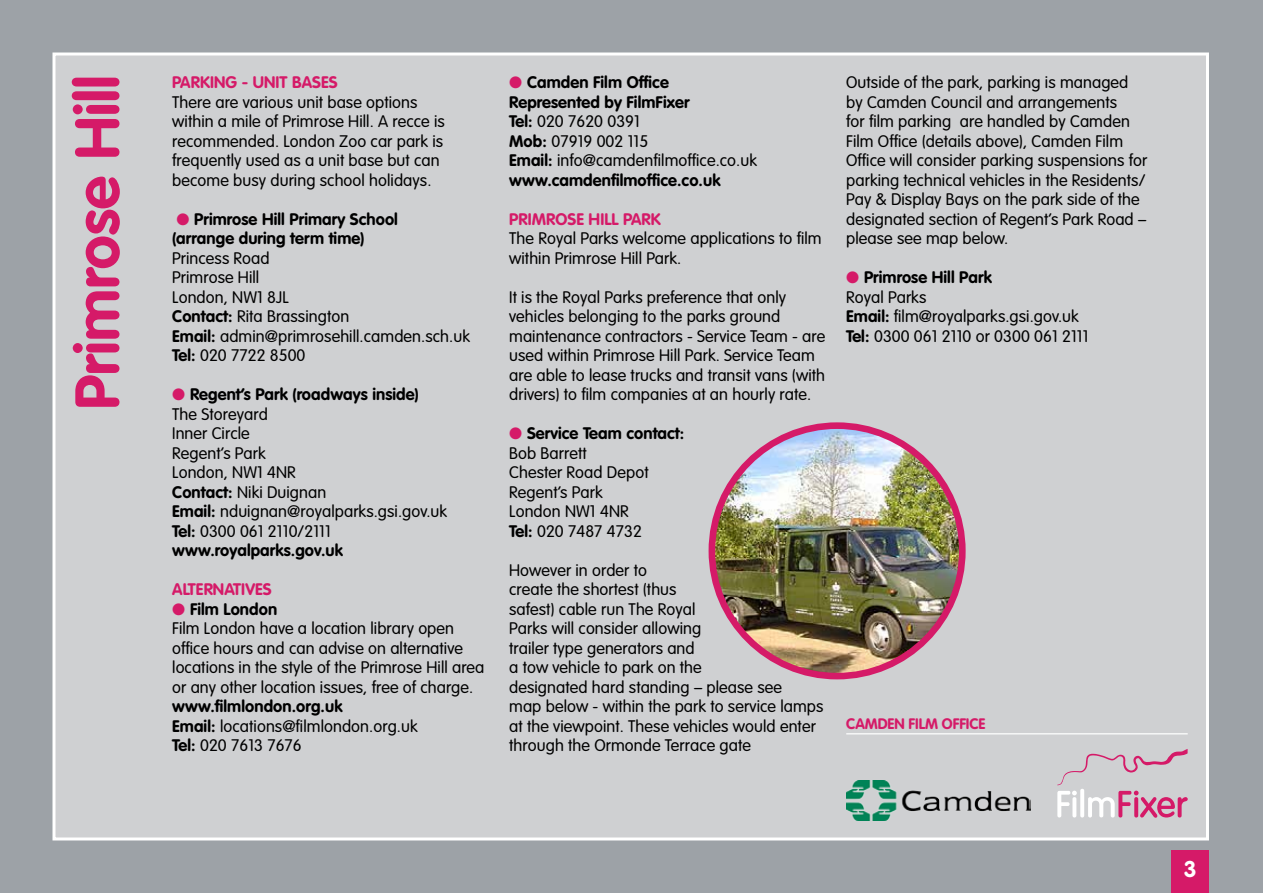
<style>
.page{position:relative;width:1263px;height:893px;background:#9da2a7}
.page>*{position:absolute;margin:0;border:0;box-sizing:border-box;transform-origin:0 0}
.t1{font:700 61.5px "VAG Rounded";color:#d51a68}
.t2{font:700 22.5px "VAG Rounded";color:#fff}
.t3{font:300 16.5px/19.5px "VAG Rounded";letter-spacing:.005em;color:#000}
.t4{font:700 16.5px/19.5px "VAG Rounded";letter-spacing:.005em;color:#000}
.t5{font:700 16.5px "VAG Rounded";letter-spacing:.005em;color:#d51a68}
.t6{font:700 15px "VAG Rounded";letter-spacing:-.005em;color:#d51a68}
.s1{color:#d51a68}
.s2{font-weight:700}
.s3{font-weight:300}
</style>
<div class="page">
<div style="left:52px;top:52px;width:1157px;height:788px;background:#cfd0d2;border:3px solid #fff"></div>
<svg style="left:1057px;top:749px;width:131px;height:69px"></svg>
<img style="left:846px;top:780px;width:184px;height:40px">
<hr style="left:846px;top:733px;width:342px;height:1px;background:#fff">
<img style="left:712px;top:426px;width:250px;height:250px;border-radius:125px">
<div style="left:708px;top:422px;width:258px;height:257px;border:7px solid #d51a68;border-radius:50%"></div>
<div style="left:1171px;top:850px;width:38px;height:43px;background:#d51a68"></div>
<h1 class="t1" style="left:61px;top:410px;width:336px;rotate:-90deg">Primrose Hill</h1>
<p class="t5" style="left:172px;top:73px;width:167px">PARKING - UNIT BASES</p>
<p class="t3" style="left:172px;top:92px;width:274px">There are various unit base options within a mile of Primrose Hill. A recce is recommended. London Zoo car park is frequently used as a unit base but can become busy during school holidays.</p>
<p class="t4" style="left:172px;top:209px;width:227px"><span class="s1">●</span> Primrose Hill Primary School (arrange during term time)</p>
<p class="t3" style="left:172px;top:248px;width:299px">Princess Road<br>Primrose Hill<br>London, NW1 8JL<br><span class="s2">Contact:</span> Rita Brassington<br><span class="s2">Email:</span> admin@primrosehill.camden.sch.uk<br><span class="s2">Tel:</span> 020 7722 8500</p>
<p class="t3" style="left:172px;top:385px;width:276px"><span class="s1">●</span> <span class="s2">Regent’s Park (roadways inside)<br></span>The Storeyard<br>Inner Circle<br>Regent’s Park<br>London, NW1 4NR<br><span class="s2">Contact:</span> Niki Duignan<br><span class="s2">Email:</span> nduignan@royalparks.gsi.gov.uk<br><span class="s2">Tel:</span> 0300 061 2110/2111 <span class="s2">www.royalparks.gov.uk</span></p>
<p class="t5" style="left:172px;top:580px;width:101px">ALTERNATIVES</p>
<p class="t3" style="left:172px;top:599px;width:314px"><span class="s1">●</span> <span class="s2">Film London<br></span>Film London have a location library open office hours and can advise on alternative locations in the style of the Primrose Hill area or any other location issues, free of charge.</p>
<p class="t3" style="left:172px;top:697px;width:247px"><span class="s2">www.filmlondon.org.uk<br>Email:</span> locations@filmlondon.org.uk<br><span class="s2">Tel:</span> 020 7613 7676</p>
<p class="t4" style="left:509px;top:73px;width:249px"><span class="s1">●</span> Camden Film Office<br>Represented by FilmFixer<br>Tel: <span class="s3">020 7620 0391<br></span>Mob: <span class="s3">07919 002 115<br></span>Email: <span class="s3">info@camdenfilmoffice.co.uk </span>www.camdenfilmoffice.co.uk</p>
<p class="t5" style="left:509px;top:209px;width:153px">PRIMROSE HILL PARK</p>
<p class="t3" style="left:509px;top:229px;width:314px">The Royal Parks welcome applications to film within Primrose Hill Park.</p>
<p class="t3" style="left:509px;top:287px;width:318px">It is the Royal Parks preference that only vehicles belonging to the parks ground maintenance contractors - Service Team - are used within Primrose Hill Park. Service Team are able to lease trucks and transit vans (with drivers) to film companies at an hourly rate.</p>
<p class="t3" style="left:509px;top:424px;width:177px"><span class="s1">●</span> <span class="s2">Service Team contact:<br></span>Bob Barrett<br>Chester Road Depot<br>Regent’s Park<br>London NW1 4NR<br><span class="s2">Tel:</span> 020 7487 4732</p>
<p class="t3" style="left:509px;top:560px;width:316px">However in order to<br>create the shortest (thus<br>safest) cable run The Royal<br>Parks will consider allowing<br>trailer type generators and<br>a tow vehicle to park on the<br>designated hard standing – please see<br>map below - within the park to service lamps at the viewpoint. These vehicles would enter through the Ormonde Terrace gate</p>
<p class="t3" style="left:846px;top:73px;width:303px">Outside of the park, parking is managed by Camden Council and arrangements<br>for film parking are handled by Camden Film Office (details above), Camden Film Office will consider parking suspensions for parking technical vehicles in the Residents/ Pay &amp; Display Bays on the park side of the designated section of Regent’s Park Road – please see map below.</p>
<p class="t3" style="left:846px;top:268px;width:244px"><span class="s1">●</span> <span class="s2">Primrose Hill Park<br></span>Royal Parks<br><span class="s2">Email:</span> film@royalparks.gsi.gov.uk<br><span class="s2">Tel:</span> 0300 061 2110 or 0300 061 2111</p>
<p class="t6" style="left:846px;top:715px;width:141px">CAMDEN FILM OFFICE</p>
<h2 class="t2" style="left:1184px;top:855px;width:14px">3</h2>
</div>
